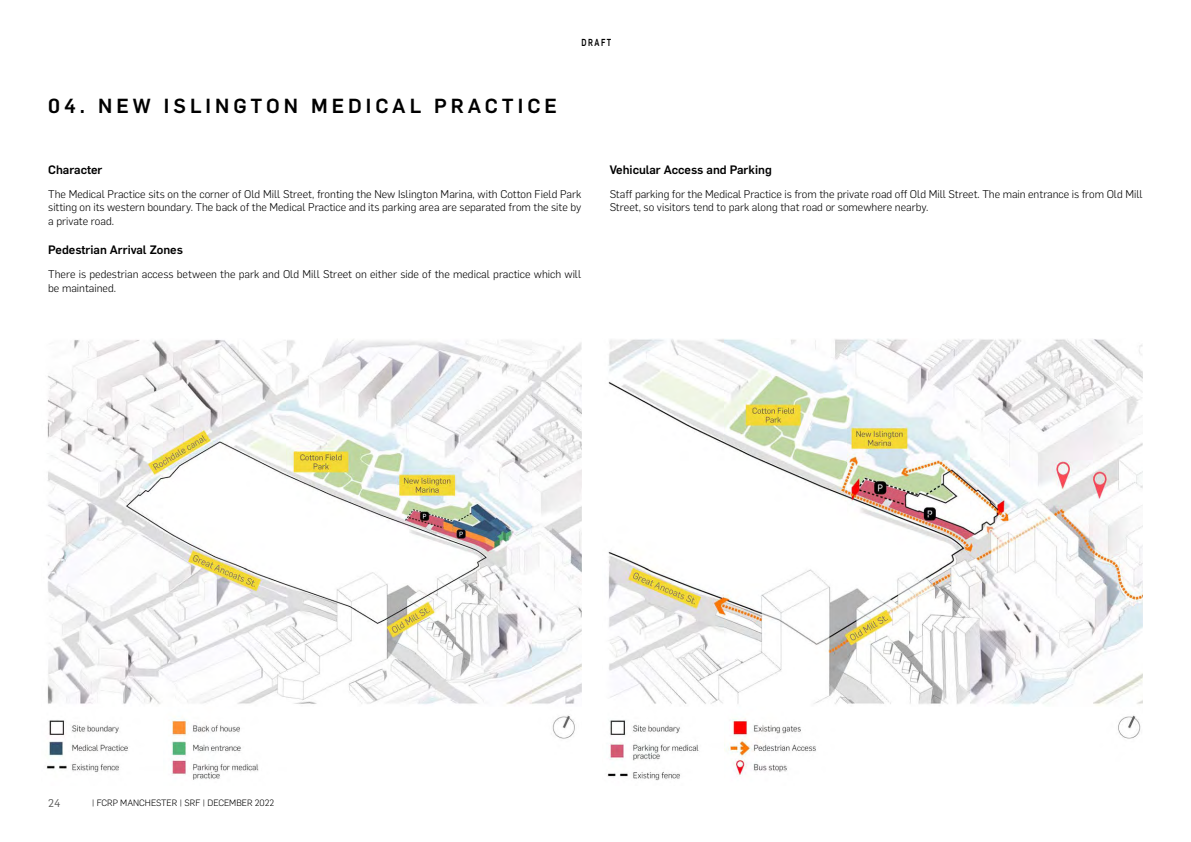
<style>
.page{position:relative;width:1191px;height:842px;background:#fff}
.page>*{position:absolute;margin:0;border:0;box-sizing:border-box;transform-origin:0 0}
.Heading_3_-_H3{font:500 20px "Flama";letter-spacing:.2em;color:#000}
.Heading_4_H4{font:500 12px "Flama";color:#000}
.Text_Body_-_P{font:300 11px/13.2px "Flama";color:#000}
.t1{font:11px "Flama";color:#575756}
.t2{font:500 10px "Flama";letter-spacing:.2em;color:#000;scale:.75 1}
.t3{font:300 9px "Flama";color:#000}
</style>
<div class="page">
<img style="left:46px;top:339px;width:535px;height:441px">
<img style="left:607px;top:339px;width:535px;height:442px">
<h3 class="Heading_3_-_H3" style="left:48px;top:92px;width:510px">04. NEW ISLINGTON MEDICAL PRACTICE</h3>
<p class="t2" style="left:581px;top:35px;width:41px">DRAFT</p>
<h4 class="Heading_4_H4" style="left:48px;top:161px;width:56px">Character</h4>
<p class="Text_Body_-_P" style="left:48px;top:187px;width:534px;text-align:justify">The Medical Practice sits on the corner of Old Mill Street, fronting the New Islington Marina, with Cotton Field Park sitting on its western boundary. The back of the Medical Practice and its parking area are separated from the site by a private road.</p>
<h4 class="Heading_4_H4" style="left:48px;top:241px;width:136px">Pedestrian Arrival Zones</h4>
<p class="Text_Body_-_P" style="left:48px;top:267px;width:534px">There is pedestrian access between the park and Old Mill Street on either side of the medical practice which will be maintained.</p>
<h4 class="Heading_4_H4" style="left:609px;top:161px;width:164px">Vehicular Access and Parking</h4>
<p class="Text_Body_-_P" style="left:609px;top:187px;width:534px">Staff parking for the Medical Practice is from the private road off Old Mill Street. The main entrance is from Old Mill<br>Street, so visitors tend to park along that road or somewhere nearby.</p>
<p class="t1" style="left:48px;top:795px;width:14px">24</p>
<p class="t3" style="left:92px;top:797px;width:184px">| FCRP MANCHESTER | SRF | DECEMBER 2022</p>
</div>
